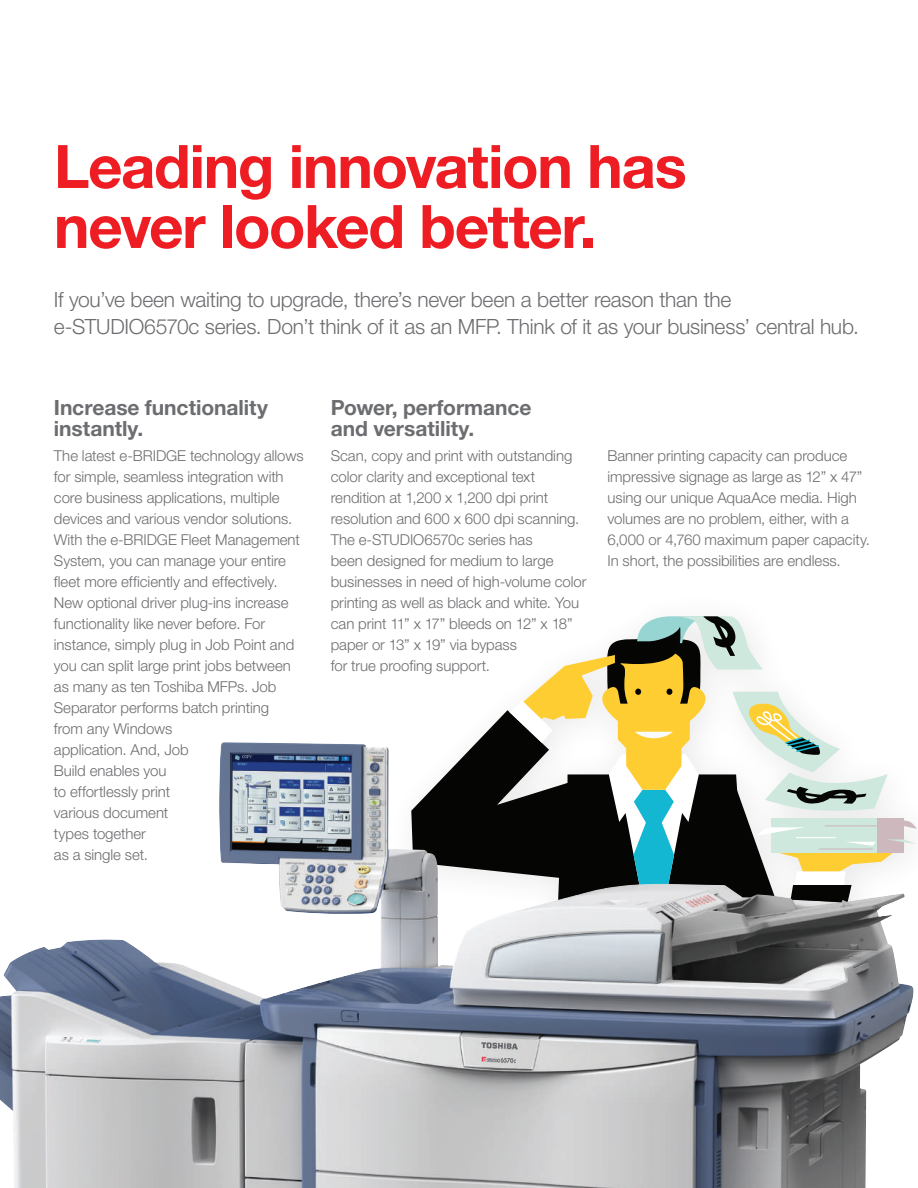
<style>
.page{position:relative;width:918px;height:1188px;background:#fff}
.page>*{position:absolute;margin:0;border:0;box-sizing:border-box;transform-origin:0 0}
.t1{font:700 60px/60px "Helvetica Neue LT Std";letter-spacing:-.025em;color:#ee1d23}
.t2{font:300 21px/27.6px "Helvetica Neue LT Std";letter-spacing:-.01em;color:#6c6d70}
.t3{font:700 21px/21px "Helvetica Neue LT Std";letter-spacing:-.005em;color:#6c6d70}
.t4{font:300 15px/21px "Helvetica Neue LT Std";letter-spacing:-.005em;color:#6c6d70}
</style>
<div class="page">
<svg style="left:477px;top:710px;width:32px;height:32px"></svg>
<svg style="left:509px;top:616px;width:408px;height:228px"></svg>
<img style="left:0;top:742px;width:914px;height:446px">
<h1 class="t1" style="left:54px;top:135px;width:634px">Leading innovation has never looked better.</h1>
<h2 class="t2" style="left:54px;top:285px;width:807px">If you’ve been waiting to upgrade, there’s never been a better reason than the e-STUDIO6570c series. Don’t think of it as an MFP. Think of it as your business’ central hub.</h2>
<h2 class="t3" style="left:54px;top:396px;width:215px">Increase functionality instantly.</h2>
<p class="t4" style="left:54px;top:445px;width:251px">The latest e-BRIDGE technology allows for simple, seamless integration with core business applications, multiple devices and various vendor solutions.<br>With the e-BRIDGE Fleet Management<br>System, you can manage your entire fleet more efficiently and effectively.<br>New optional driver plug-ins increase functionality like never before. For instance, simply plug in Job Point and you can split large print jobs between as many as ten Toshiba MFPs. Job<br>Separator performs batch printing<br>from any Windows<br>application. And, Job<br>Build enables you<br>to effortlessly print<br>various document<br>types together<br>as a single set.</p>
<h2 class="t3" style="left:331px;top:396px;width:202px">Power, performance and versatility.</h2>
<p class="t4" style="left:331px;top:445px;width:257px">Scan, copy and print with outstanding color clarity and exceptional text rendition at 1,200 x 1,200 dpi print resolution and 600 x 600 dpi scanning.<br>The e-STUDIO6570c series has<br>been designed for medium to large businesses in need of high-volume color printing as well as black and white. You can print 11” x 17” bleeds on 12” x 18” paper or 13” x 19” via bypass<br>for true proofing support.</p>
<p class="t4" style="left:608px;top:445px;width:264px">Banner printing capacity can produce impressive signage as large as 12” x 47” using our unique AquaAce media. High volumes are no problem, either, with a 6,000 or 4,760 maximum paper capacity.<br>In short, the possibilities are endless.</p>
</div>
